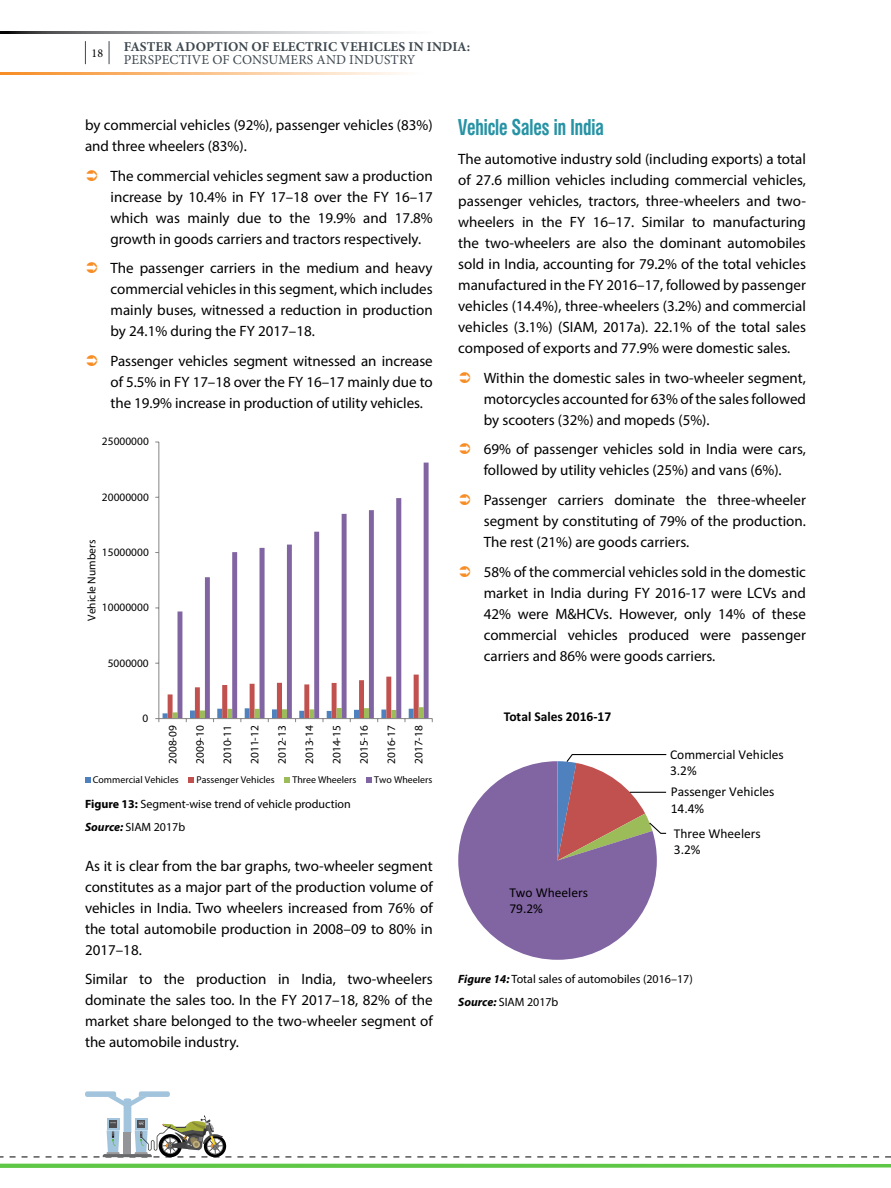
<style>
.page{position:relative;width:891px;height:1188px;background:#fff}
.page>*{position:absolute;margin:0;border:0;box-sizing:border-box;transform-origin:0 0}
.t1{font:700 22.5px "Helvetica Two BQ";color:#2693a5;scale:.85 1}
.t2{font:15px/21px "Myriad Pro";color:#000;text-align:justify}
.t3{font:13.5px/16.2px "Calibri";color:#000}
.t4{font:700 13.5px "Minion Pro";letter-spacing:.01em;color:#3e484f}
.t5{font:13.5px "Minion Pro";letter-spacing:.01em;color:#3e484f}
.t6{font:700 13.5px "Calibri";color:#000}
.t7{font:12px/23px "Myriad Pro";color:#000}
.t8{font:12px "Minion Pro";color:#000}
.t9{font:11.4px "Myriad Pro";color:#000}
.t10{font:9.9px "Myriad Pro";color:#000}
.s1{font-weight:700}
.s2{font-weight:700;font-style:italic}
</style>
<div class="page">
<svg style="left:0;top:31px;width:389px;height:3px"></svg>
<hr style="left:0;top:72px;width:424px;height:3px;background:#f78d24">
<svg style="left:0;top:1164px;width:891px;height:4px;background:#66c94e"></svg>
<svg style="left:0;top:1091px;width:891px;height:67px"></svg>
<svg style="left:85px;top:41px;width:1px;height:23px"></svg>
<svg style="left:109px;top:41px;width:1px;height:23px"></svg>
<svg style="left:178px;top:463px;width:251px;height:255px"></svg>
<hr style="left:158px;top:442px;width:1px;height:277px;background:#868686">
<hr style="left:159px;top:718px;width:273px;height:1px;background:#868686">
<svg style="left:155px;top:675px;width:269px;height:47px"></svg>
<svg style="left:85px;top:777px;width:5px;height:6px"></svg>
<svg style="left:189px;top:777px;width:5px;height:6px"></svg>
<svg style="left:285px;top:777px;width:5px;height:6px"></svg>
<svg style="left:367px;top:777px;width:5px;height:6px"></svg>
<svg style="left:458px;top:754px;width:209px;height:206px"></svg>
<p class="t8" style="left:92px;top:45px;width:13px">18</p>
<p class="t4" style="left:124px;top:37px;width:348px">FASTER ADOPTION OF ELECTRIC VEHICLES IN INDIA:</p>
<p class="t5" style="left:124px;top:51px;width:293px">PERSPECTIVE OF CONSUMERS AND INDUSTRY</p>
<p class="t2" style="left:85px;top:115px;width:349px">by commercial vehicles (92%), passenger vehicles (83%) and three wheelers (83%).</p>
<p class="t2" style="left:111px;top:165px;width:324px">The commercial vehicles segment saw a production increase by 10.4% in FY 17–18 over the FY 16–17 which was mainly due to the 19.9% and 17.8% growth in goods carriers and tractors respectively.</p>
<p class="t2" style="left:111px;top:258px;width:324px">The passenger carriers in the medium and heavy commercial vehicles in this segment, which includes mainly buses, witnessed a reduction in production by 24.1% during the FY 2017–18.</p>
<p class="t2" style="left:111px;top:350px;width:324px">Passenger vehicles segment witnessed an increase of 5.5% in FY 17–18 over the FY 16–17 mainly due to the 19.9% increase in production of utility vehicles.</p>
<p class="t9" style="left:102px;top:434px;width:48px">25000000</p>
<p class="t9" style="left:102px;top:490px;width:48px">20000000</p>
<p class="t9" style="left:85px;top:621px;width:83px;rotate:-90deg">Vehicle Numbers</p>
<p class="t9" style="left:102px;top:545px;width:48px">15000000</p>
<p class="t9" style="left:102px;top:600px;width:48px">10000000</p>
<p class="t9" style="left:108px;top:656px;width:43px">5000000</p>
<p class="t9" style="left:142px;top:711px;width:7px">0</p>
<p class="t9" style="left:166px;top:764px;width:40px;rotate:-90deg">2008-09</p>
<p class="t9" style="left:193px;top:764px;width:40px;rotate:-90deg">2009-10</p>
<p class="t9" style="left:220px;top:764px;width:40px;rotate:-90deg">2010-11</p>
<p class="t9" style="left:248px;top:764px;width:40px;rotate:-90deg">2011-12</p>
<p class="t9" style="left:275px;top:764px;width:40px;rotate:-90deg">2012-13</p>
<p class="t9" style="left:302px;top:764px;width:40px;rotate:-90deg">2013-14</p>
<p class="t9" style="left:330px;top:764px;width:40px;rotate:-90deg">2014-15</p>
<p class="t9" style="left:357px;top:764px;width:40px;rotate:-90deg">2015-16</p>
<p class="t9" style="left:384px;top:764px;width:40px;rotate:-90deg">2016-17</p>
<p class="t9" style="left:412px;top:764px;width:40px;rotate:-90deg">2017-18</p>
<p class="t10" style="left:93px;top:773px;width:88px">Commercial Vehicles</p>
<p class="t10" style="left:197px;top:773px;width:80px">Passenger Vehicles</p>
<p class="t10" style="left:292px;top:773px;width:65px">Three Wheelers</p>
<p class="t10" style="left:374px;top:773px;width:59px">Two Wheelers</p>
<p class="t7" style="left:85px;top:792px;width:267px"><span class="s1">Figure 13:</span> Segment-wise trend of vehicle production<br><span class="s2">Source:</span> SIAM 2017b</p>
<p class="t2" style="left:85px;top:855px;width:349px">As it is clear from the bar graphs, two-wheeler segment constitutes as a major part of the production volume of vehicles in India. Two wheelers increased from 76% of the total automobile production in 2008–09 to 80% in 2017–18.</p>
<p class="t2" style="left:85px;top:968px;width:349px">Similar to the production in India, two-wheelers dominate the sales too. In the FY 2017–18, 82% of the market share belonged to the two-wheeler segment of the automobile industry.</p>
<h1 class="t1" style="left:458px;top:114px;width:173px">Vehicle Sales in India</h1>
<p class="t2" style="left:458px;top:149px;width:349px">The automotive industry sold (including exports) a total of 27.6 million vehicles including commercial vehicles, passenger vehicles, tractors, three-wheelers and two&shy;wheelers in the FY 16–17. Similar to manufacturing the two-wheelers are also the dominant automobiles sold in India, accounting for 79.2% of the total vehicles manufactured in the FY 2016–17, followed by passenger vehicles (14.4%), three-wheelers (3.2%) and commercial vehicles (3.1%) (SIAM, 2017a). 22.1% of the total sales composed of exports and 77.9% were domestic sales.</p>
<p class="t2" style="left:484px;top:367px;width:324px">Within the domestic sales in two-wheeler segment, motorcycles accounted for 63% of the sales followed by scooters (32%) and mopeds (5%).</p>
<p class="t2" style="left:484px;top:439px;width:324px">69% of passenger vehicles sold in India were cars, followed by utility vehicles (25%) and vans (6%).</p>
<p class="t2" style="left:484px;top:489px;width:324px">Passenger carriers dominate the three-wheeler segment by constituting of 79% of the production.<br>The rest (21%) are goods carriers.</p>
<p class="t2" style="left:484px;top:561px;width:324px">58% of the commercial vehicles sold in the domestic market in India during FY 2016-17 were LCVs and 42% were M&amp;HCVs. However, only 14% of these commercial vehicles produced were passenger carriers and 86% were goods carriers.</p>
<p class="t6" style="left:504px;top:708px;width:109px">Total Sales 2016-17</p>
<p class="t3" style="left:509px;top:884px;width:80px">Two Wheelers<br>79.2%</p>
<p class="t3" style="left:670px;top:746px;width:115px">Commercial Vehicles<br>3.2%</p>
<p class="t3" style="left:671px;top:784px;width:105px">Passenger Vehicles<br>14.4%</p>
<p class="t3" style="left:674px;top:826px;width:88px">Three Wheelers<br>3.2%</p>
<p class="t7" style="left:458px;top:968px;width:236px"><span class="s2">Figure 14:</span> Total sales of automobiles (2016–17)<br><span class="s2">Source:</span> SIAM 2017b</p>
</div>
